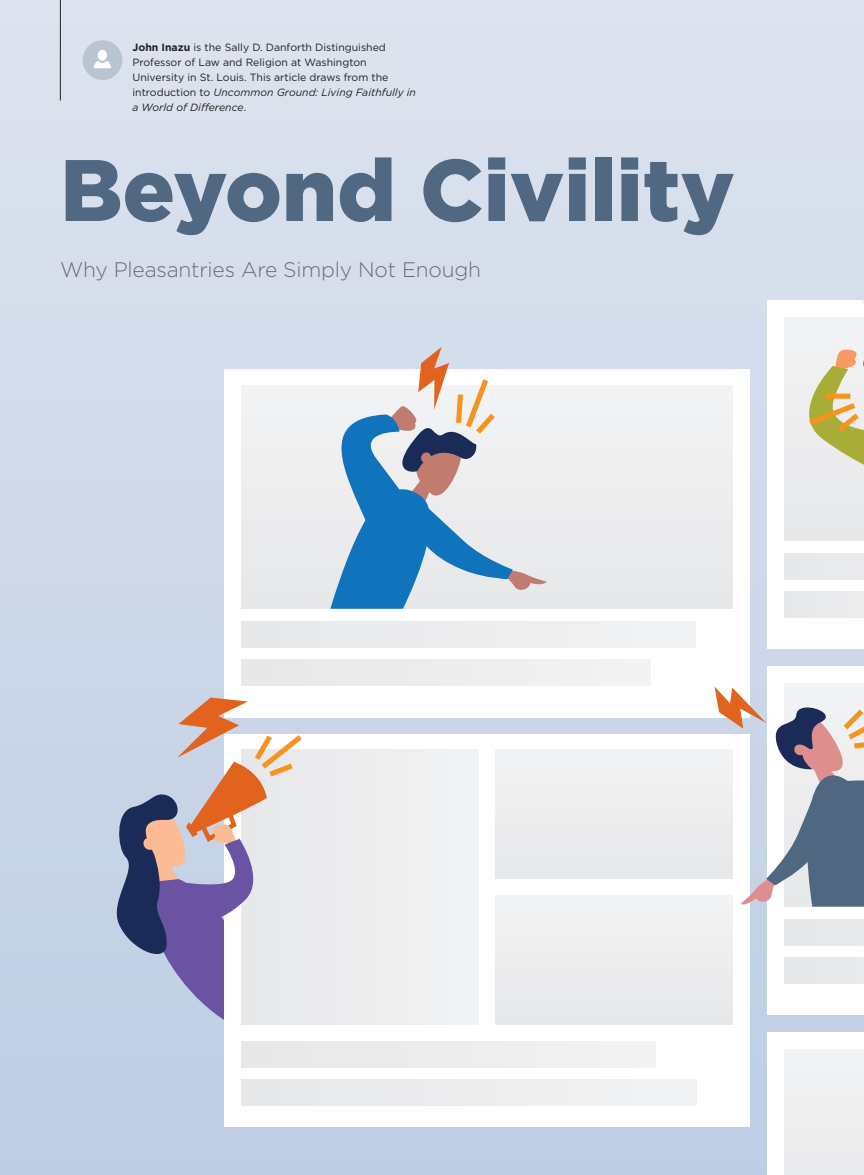
<style>
.page{position:relative;width:864px;height:1175px;background:#fff}
.page>*{position:absolute;margin:0;border:0;box-sizing:border-box;transform-origin:0 0}
.t1{font:900 87px "Gotham";color:#506882}
.Story_Intro_Paragrap{font:300 21px "Gotham";letter-spacing:-.01em;color:#6c6d70}
.Caption_-_Header__In{font:10.5px/15px "Gotham";color:#231f20}
.s1{font-weight:700}
.s2{font-style:italic}
</style>
<div class="page">
<div style="left:0;top:0;width:864px;height:1174px;background:linear-gradient(to bottom,#dee3ee,#becde4)"></div>
<div style="left:224px;top:734px;width:526px;height:393px;background:#fff"></div>
<div style="left:224px;top:368px;width:526px;height:349px;background:#fff"></div>
<div style="left:242px;top:386px;width:491px;height:222px;background:#ededee"></div>
<div style="left:242px;top:621px;width:454px;height:26px;background:#ededee"></div>
<div style="left:242px;top:659px;width:408px;height:26px;background:#ededee"></div>
<div style="left:767px;top:666px;width:97px;height:349px;background:#fff"></div>
<div style="left:784px;top:919px;width:80px;height:26px;background:#e8e9ea"></div>
<div style="left:784px;top:957px;width:80px;height:26px;background:#e8e9ea"></div>
<div style="left:767px;top:300px;width:97px;height:349px;background:#fff"></div>
<div style="left:784px;top:318px;width:80px;height:222px;background:#e9eaeb"></div>
<div style="left:784px;top:553px;width:80px;height:26px;background:#e9eaeb"></div>
<div style="left:784px;top:591px;width:80px;height:26px;background:#eaebec"></div>
<div style="left:242px;top:1041px;width:413px;height:26px;background:#ededee"></div>
<div style="left:242px;top:1079px;width:455px;height:26px;background:#ededee"></div>
<div style="left:496px;top:749px;width:237px;height:129px;background:#ededee"></div>
<div style="left:496px;top:895px;width:237px;height:129px;background:#ededee"></div>
<div style="left:242px;top:749px;width:237px;height:275px;background:#efeff0"></div>
<svg style="left:316px;top:347px;width:231px;height:261px"></svg>
<svg style="left:788px;top:244px;width:76px;height:221px"></svg>
<div style="left:825px;top:393px;width:25px;height:6px;background:#f7931d"></div>
<div style="left:767px;top:1032px;width:97px;height:142px;background:#fff"></div>
<div style="left:784px;top:1049px;width:80px;height:125px;background:#efeff0"></div>
<svg style="left:115px;top:697px;width:192px;height:325px"></svg>
<svg style="left:715px;top:686px;width:149px;height:221px"></svg>
<hr style="left:60px;top:0;width:1px;height:100px;background:#231f20">
<div style="left:83px;top:40px;width:39px;height:40px;background:#b9c4d3;border-radius:50%"></div>
<svg style="left:93px;top:50px;width:18px;height:18px"></svg>
<p class="Caption_-_Header__In" style="left:132px;top:40px;width:285px"><span class="s1">John Inazu</span> is the Sally D. Danforth Distinguished Professor of Law and Religion at Washington University in St. Louis. This article draws from the introduction to <span class="s2">Uncommon Ground: Living Faithfully in a World of Difference</span>.</p>
<p class="t1" style="left:60px;top:130px;width:676px">Beyond Civility</p>
<p class="Story_Intro_Paragrap" style="left:60px;top:258px;width:422px">Why Pleasantries Are Simply Not Enough</p>
</div>
